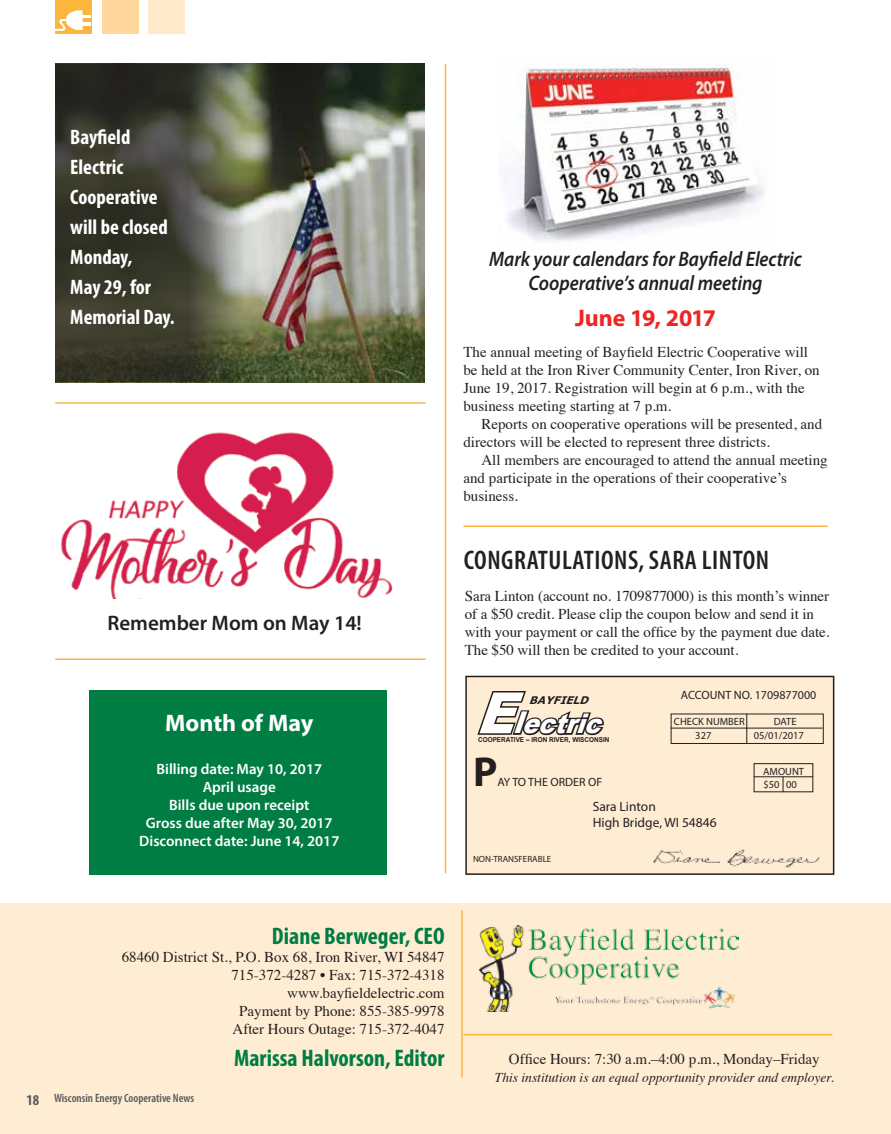
<style>
.page{position:relative;width:891px;height:1134px;background:#fff}
.page>*{position:absolute;margin:0;border:0;box-sizing:border-box;transform-origin:0 0}
.t1{font:700 42px "Myriad Pro";color:#231f20}
.t2{font:600 condensed 27px "Myriad Pro";letter-spacing:.02em;color:#231f20}
.t3{font:italic 900 27px "Arial";color:#fff;scale:.9 1}
.t4{font:700 condensed 24px "Myriad Pro";color:#007d43}
.t5{font:700 24px "Myriad Pro";letter-spacing:-.01em;color:#ee2525}
.t6{font:700 24px "Myriad Pro";color:#fff}
.t7{font:700 condensed 21px/30px "Myriad Pro";color:#fff}
.t8{font:italic 600 21px/24px "Myriad Pro";letter-spacing:-.005em;color:#231f20;text-align:center;scale:.9 1}
.t9{font:600 21px "Myriad Pro";color:#231f20}
.t10{font:15px/18px "Times";color:#231f20}
.t11{font:600 15px/18px "Myriad Pro";color:#fff;text-align:center}
.t12{font:italic 13.5px "Times";color:#231f20}
.t13{font:13.5px/16.2px "Myriad Pro";color:#231f20}
.t14{font:12px "Myriad Pro";color:#231f20}
.t15{font:600 condensed 12px "Myriad Pro";color:#58595b}
.t16{font:10.5px/13.4px "Myriad Pro";color:#231f20}
.t17{font:italic 700 10.5px "Verdana";color:#231f20}
.t18{font:9px "Myriad Pro";color:#231f20}
.t19{font:700 6.75px "Arial";color:#231f20;scale:.95 1}
.s1{font-size:57px}
.s2{font-size:30px}
.s3{font-weight:700;font-size:15px}
</style>
<div class="page">
<img style="left:60px;top:432px;width:333px;height:166px">
<div style="left:90px;top:691px;width:297px;height:184px;background:#007d43"></div>
<div style="left:0;top:903px;width:891px;height:231px;background:#ffedd3"></div>
<div style="left:56px;top:0;width:36px;height:34px;background:#fcb53d"></div>
<div style="left:102px;top:0;width:37px;height:34px;background:#ffd79c"></div>
<div style="left:148px;top:0;width:37px;height:34px;background:#ffe9ca"></div>
<hr style="left:461px;top:910px;width:2px;height:167px;background:#fcb53d">
<hr style="left:463px;top:1034px;width:369px;height:1px;background:#fcb53d">
<svg style="left:55px;top:10px;width:35px;height:21px"></svg>
<div style="left:466px;top:676px;width:368px;height:198px;background:#ffedd3"></div>
<div style="left:465px;top:676px;width:369px;height:199px;border:2px solid #231f20"></div>
<div style="left:671px;top:714px;width:153px;height:30px;border:1px solid #231f20"></div>
<hr style="left:671px;top:728px;width:152px;height:1px;background:#231f20">
<svg style="left:746px;top:714px;width:1px;height:29px"></svg>
<div style="left:754px;top:763px;width:59px;height:29px;border:1px solid #231f20"></div>
<hr style="left:754px;top:776px;width:59px;height:1px;background:#231f20">
<svg style="left:783px;top:777px;width:1px;height:15px"></svg>
<svg style="left:477px;top:691px;width:127px;height:45px"></svg>
<img style="left:637px;top:849px;width:194px;height:24px">
<img style="left:479px;top:926px;width:259px;height:86px">
<hr style="left:463px;top:525px;width:365px;height:2px;background:#fcb53d">
<hr style="left:445px;top:64px;width:1px;height:809px;background:#fcb53d">
<hr style="left:55px;top:659px;width:371px;height:1px;background:#fcb53d">
<img style="left:55px;top:63px;width:369px;height:319px">
<svg style="left:55px;top:64px;width:189px;height:317px;background:#444537"></svg>
<hr style="left:55px;top:402px;width:371px;height:2px;background:#fcb53d">
<img style="left:505px;top:67px;width:259px;height:175px">
<h3 class="t7" style="left:70px;top:121px;width:106px">Bayfield<br>Electric<br>Cooperative will be closed<br>Monday,<br>May 29, for<br>Memorial Day.</h3>
<h3 class="t9" style="left:107px;top:609px;width:256px">Remember Mom on May 14!</h3>
<h3 class="t6" style="left:165px;top:707px;width:150px">Month of May</h3>
<p class="t11" style="left:139px;top:759px;width:202px">Billing date: May 10, 2017<br>April usage<br>Bills due upon receipt<br>Gross due after May 30, 2017<br>Disconnect date: June 14, 2017</p>
<h3 class="t8" style="left:489px;top:247px;width:349px">Mark your calendars for Bayfield Electric<br>Cooperative’s annual meeting</h3>
<h3 class="t5" style="left:575px;top:302px;width:143px">June 19, 2017</h3>
<p class="t10" style="left:463px;top:342px;width:358px">The annual meeting of Bayfield Electric Cooperative will be held at the Iron River Community Center, Iron River, on June 19, 2017. Registration will begin at 6 p.m., with the business meeting starting at 7 p.m.</p>
<p class="t10" style="left:463px;top:414px;width:360px;text-indent:18px">Reports on cooperative operations will be presented, and directors will be elected to represent three districts.</p>
<p class="t10" style="left:463px;top:450px;width:366px;text-indent:18px">All members are encouraged to attend the annual meeting and participate in the operations of their cooperative’s business.</p>
<h2 class="t2" style="left:464px;top:544px;width:307px">CONGRATULATIONS, SARA LINTON</h2>
<p class="t10" style="left:465px;top:585px;width:366px">Sara Linton (account no. 1709877000) is this month’s winner of a $50 credit. Please clip the coupon below and send it in with your payment or call the office by the payment due date.<br>The $50 will then be credited to your account.</p>
<h2 class="t3" style="left:476px;top:704px;width:154px"><span class="s1">E</span><span class="s2">l</span>ectric</h2>
<p class="t19" style="left:478px;top:735px;width:140px">COOPERATIVE – IRON RIVER, WISCONSIN</p>
<p class="t17" style="left:529px;top:694px;width:65px">BAYFIELD</p>
<h1 class="t1" style="left:473px;top:744px;width:26px">P</h1>
<p class="t14" style="left:497px;top:774px;width:106px">AY TO THE ORDER OF</p>
<p class="t14" style="left:681px;top:688px;width:137px">ACCOUNT NO. 1709877000</p>
<p class="t16" style="left:674px;top:714px;width:72px">CHECK NUMBER</p>
<p class="t16" style="left:774px;top:714px;width:24px">DATE</p>
<p class="t16" style="left:695px;top:728px;width:18px">327</p>
<p class="t16" style="left:754px;top:728px;width:52px">05/01/2017</p>
<p class="t16" style="left:763px;top:764px;width:42px">AMOUNT $50 00</p>
<p class="t18" style="left:473px;top:853px;width:80px">NON-TRANSFERABLE</p>
<p class="t13" style="left:593px;top:798px;width:126px">Sara Linton<br>High Bridge, WI 54846</p>
<h3 class="t4" style="left:272px;top:921px;width:174px">Diane Berweger, CEO</h3>
<p class="t10" style="left:122px;top:946px;width:324px;text-align:right">68460 District St., P.O. Box 68, Iron River, WI 54847<br>715-372-4287 • Fax: 715-372-4318 www.bayfieldelectric.com<br>Payment by Phone: 855-385-9978<br>After Hours Outage: 715-372-4047</p>
<p class="t15" style="left:27px;top:1091px;width:169px"><span class="s3">18</span> Wisconsin Energy Cooperative News</p>
<h3 class="t4" style="left:234px;top:1043px;width:212px">Marissa Halvorson, Editor</h3>
<p class="t10" style="left:509px;top:1049px;width:312px">Office Hours: 7:30 a.m.–4:00 p.m., Monday–Friday</p>
<p class="t12" style="left:495px;top:1066px;width:340px">This institution is an equal opportunity provider and employer.</p>
</div>
